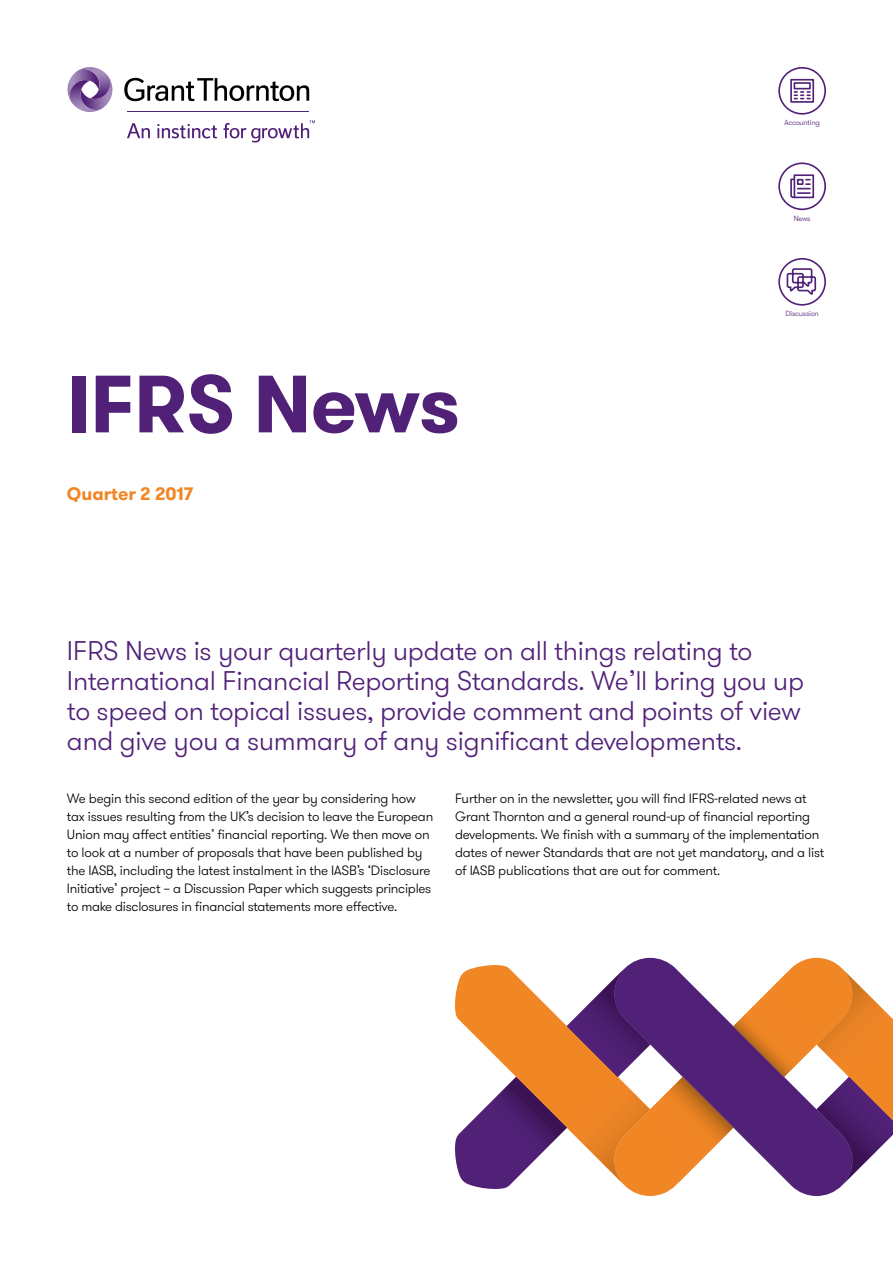
<style>
.page{position:relative;width:893px;height:1263px;background:#fff}
.page>*{position:absolute;margin:0;border:0;box-sizing:border-box;transform-origin:0 0}
.t1{font:700 81px "GT Walsheim Pro";letter-spacing:-.01em;color:#512178}
.t2{font:300 27px/30px "GT Walsheim Pro";letter-spacing:-.01em;color:#512178}
.t3{font:700 18px "GT Walsheim Pro";color:#f18625}
.t4{font:300 13.5px/18px "GT Walsheim Pro";letter-spacing:-.015em;color:#000}
.t5{font:300 7.5px "GT Walsheim Pro";letter-spacing:-.03em;color:#512178}
</style>
<div class="page">
<svg style="left:124px;top:78px;width:185px;height:23px"></svg>
<svg style="left:127px;top:123px;width:23px;height:15px"></svg>
<svg style="left:157px;top:124px;width:60px;height:14px"></svg>
<svg style="left:224px;top:120px;width:91px;height:22px"></svg>
<hr style="left:128px;top:112px;width:181px;height:1px;background:#512178">
<svg style="left:67px;top:67px;width:46px;height:45px"></svg>
<svg style="left:455px;top:958px;width:438px;height:238px"></svg>
<svg style="left:778px;top:162px;width:48px;height:48px"></svg>
<svg style="left:778px;top:67px;width:48px;height:48px"></svg>
<svg style="left:778px;top:258px;width:48px;height:48px"></svg>
<p class="t5" style="left:785px;top:118px;width:37px">Accounting</p>
<p class="t5" style="left:794px;top:213px;width:18px">News</p>
<h1 class="t1" style="left:67px;top:351px;width:395px">IFRS News</h1>
<h3 class="t3" style="left:67px;top:481px;width:128px">Quarter 2 2017</h3>
<p class="t5" style="left:785px;top:309px;width:35px">Discussion</p>
<p class="t2" style="left:67px;top:636px;width:739px">IFRS News is your quarterly update on all things relating to International Financial Reporting Standards. We’ll bring you up to speed on topical issues, provide comment and points of view and give you a summary of any significant developments.</p>
<p class="t4" style="left:67px;top:790px;width:368px">We begin this second edition of the year by considering how tax issues resulting from the UK’s decision to leave the European Union may affect entities’ financial reporting. We then move on to look at a number of proposals that have been published by the IASB, including the latest instalment in the IASB’s ‘Disclosure Initiative’ project – a Discussion Paper which suggests principles to make disclosures in financial statements more effective.</p>
<p class="t4" style="left:455px;top:790px;width:371px">Further on in the newsletter, you will find IFRS-related news at Grant Thornton and a general round-up of financial reporting developments. We finish with a summary of the implementation dates of newer Standards that are not yet mandatory, and a list of IASB publications that are out for comment.</p>
</div>
